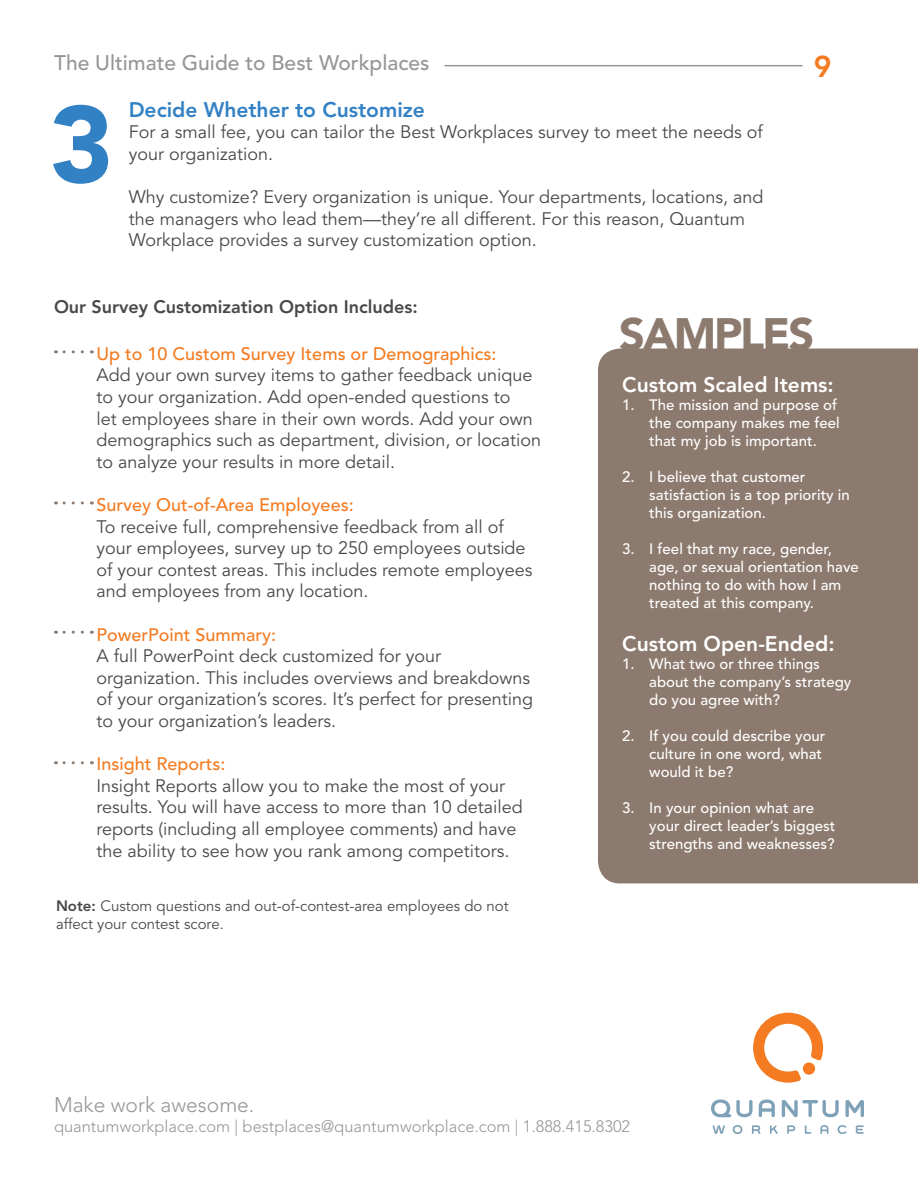
<style>
.page{position:relative;width:918px;height:1188px;background:#fff}
.page>*{position:absolute;margin:0;border:0;box-sizing:border-box;transform-origin:0 0}
.t1{font:900 108px "Avenir LT Std";color:#3281c4}
.t2{font:900 45px "Avenir LT Std";letter-spacing:-.05em;color:#8c7a6e}
.t3{font:800 30px "Avenir LT Std";color:#f47b21}
.t4{font:800 21px "Avenir LT Std";color:#fff}
.t5{font:500 21px "Avenir LT Std";color:#969697}
.Subheader{font:800 21px "Avenir LT Std";color:#3281c4}
.t6{font:300 21px "Avenir LT Std";color:#969697}
.t7{font:18px/21.6px "Avenir LT Std";color:#484948}
.t8{font:500 18px "Avenir LT Std";color:#f47b21}
.t9{font:800 18px "Avenir LT Std";color:#484948}
.t10{font:300 16.5px "Avenir LT Std";color:#969697}
.t11{font:500 15px/18px "Avenir LT Std";color:#fff}
.t12{font:15px/18px "Avenir LT Std";color:#484948}
.s1{font-weight:800}
</style>
<div class="page">
<hr style="left:445px;top:65px;width:358px;height:1px;background:#969697">
<svg style="left:753px;top:1013px;width:70px;height:70px"></svg>
<svg style="left:713px;top:1125px;width:12px;height:9px"></svg>
<svg style="left:733px;top:1125px;width:9px;height:9px"></svg>
<svg style="left:752px;top:1125px;width:8px;height:9px"></svg>
<svg style="left:770px;top:1125px;width:8px;height:9px"></svg>
<svg style="left:787px;top:1125px;width:8px;height:9px"></svg>
<svg style="left:805px;top:1125px;width:6px;height:9px"></svg>
<svg style="left:820px;top:1125px;width:8px;height:9px"></svg>
<svg style="left:838px;top:1125px;width:9px;height:9px"></svg>
<svg style="left:856px;top:1125px;width:8px;height:9px"></svg>
<svg style="left:711px;top:1099px;width:42px;height:18px"></svg>
<svg style="left:759px;top:1100px;width:16px;height:17px"></svg>
<svg style="left:782px;top:1100px;width:57px;height:17px"></svg>
<svg style="left:845px;top:1100px;width:19px;height:17px"></svg>
<div style="left:598px;top:349px;width:320px;height:534px;background:#8c7a6e"></div>
<svg style="left:55px;top:350px;width:27px;height:3px"></svg>
<svg style="left:55px;top:501px;width:27px;height:3px"></svg>
<svg style="left:55px;top:631px;width:27px;height:3px"></svg>
<svg style="left:55px;top:761px;width:27px;height:3px"></svg>
<p class="t5" style="left:54px;top:50px;width:377px">The Ultimate Guide to Best Workplaces</p>
<h3 class="t3" style="left:814px;top:49px;width:19px">9</h3>
<p class="t1" style="left:50px;top:80px;width:65px">3</p>
<p class="Subheader" style="left:129px;top:97px;width:298px">Decide Whether to Customize</p>
<p class="t7" style="left:129px;top:122px;width:636px">For a small fee, you can tailor the Best Workplaces survey to meet the needs of your organization.</p>
<p class="t7" style="left:129px;top:187px;width:636px">Why customize? Every organization is unique. Your departments, locations, and the managers who lead them—they’re all different. For this reason, Quantum<br>Workplace provides a survey customization option.</p>
<p class="t9" style="left:54px;top:296px;width:365px">Our Survey Customization Option Includes:</p>
<p class="t8" style="left:97px;top:343px;width:401px">Up to 10 Custom Survey Items or Demographics:</p>
<p class="t7" style="left:97px;top:365px;width:446px">Add your own survey items to gather feedback unique to your organization. Add open-ended questions to<br>let employees share in their own words. Add your own demographics such as department, division, or location to analyze your results in more detail.</p>
<p class="t8" style="left:97px;top:494px;width:259px">Survey Out-of-Area Employees:</p>
<p class="t7" style="left:97px;top:516px;width:438px">To receive full, comprehensive feedback from all of your employees, survey up to 250 employees outside of your contest areas. This includes remote employees and employees from any location.</p>
<p class="t8" style="left:97px;top:624px;width:181px">PowerPoint Summary:</p>
<p class="t7" style="left:97px;top:646px;width:438px">A full PowerPoint deck customized for your organization. This includes overviews and breakdowns of your organization’s scores. It’s perfect for presenting to your organization’s leaders.</p>
<p class="t8" style="left:97px;top:754px;width:131px">Insight Reports:</p>
<p class="t7" style="left:97px;top:775px;width:428px">Insight Reports allow you to make the most of your results. You will have access to more than 10 detailed reports (including all employee comments) and have the ability to see how you rank among competitors.</p>
<p class="t12" style="left:56px;top:897px;width:454px"><span class="s1">Note:</span> Custom questions and out-of-contest-area employees do not affect your contest score.</p>
<p class="t2" style="left:619px;top:307px;width:196px">SAMPLES</p>
<p class="t4" style="left:622px;top:372px;width:213px">Custom Scaled Items:</p>
<p class="t11" style="left:649px;top:396px;width:192px;text-indent:-27px">1. The mission and purpose of the company makes me feel that my job is important.</p>
<p class="t11" style="left:649px;top:468px;width:202px;text-indent:-27px">2. I believe that customer satisfaction is a top priority in this organization.</p>
<p class="t11" style="left:649px;top:540px;width:211px;text-indent:-27px">3. I feel that my race, gender, age, or sexual orientation have nothing to do with how I am treated at this company.</p>
<p class="t4" style="left:622px;top:631px;width:214px">Custom Open-Ended:</p>
<p class="t11" style="left:649px;top:655px;width:204px;text-indent:-27px">1. What two or three things about the company’s strategy do you agree with?</p>
<p class="t11" style="left:649px;top:727px;width:178px;text-indent:-27px">2. If you could describe your culture in one word, what would it be?</p>
<p class="t11" style="left:649px;top:799px;width:188px;text-indent:-27px">3. In your opinion what are your direct leader’s biggest strengths and weaknesses?</p>
<p class="t6" style="left:54px;top:1093px;width:202px">Make work awesome.</p>
<p class="t10" style="left:54px;top:1117px;width:578px">quantumworkplace.com | bestplaces@quantumworkplace.com | 1.888.415.8302</p>
</div>
